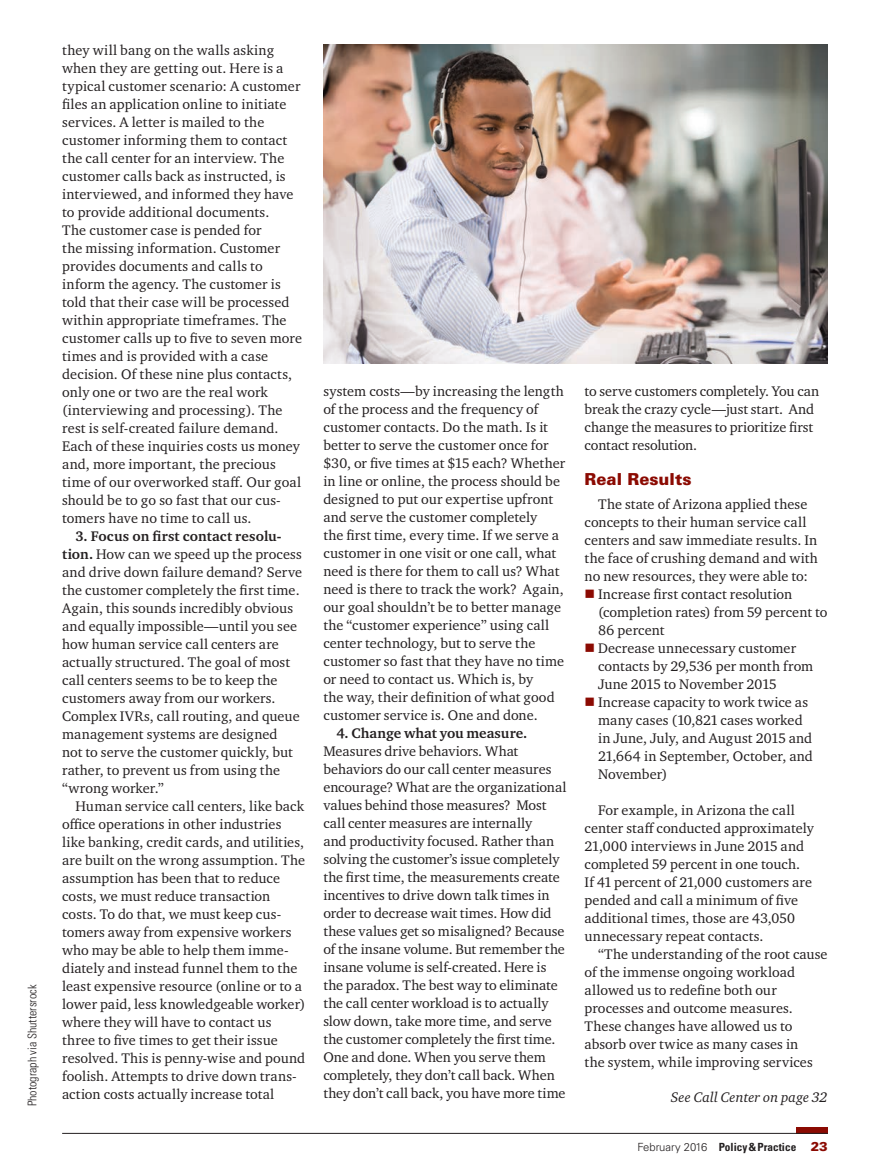
<style>
.page{position:relative;width:890px;height:1173px;background:#fff}
.page>*{position:absolute;margin:0;border:0;box-sizing:border-box;transform-origin:0 0}
.t1{font:900 16.5px "Univers LT Std";color:#8b0a02}
.t2{font:14.25px/18px "Charter ITC Pro";letter-spacing:.005em;color:#231f20}
.t3{font:700 14.25px "Charter ITC Pro";color:#231f20}
.t4{font:italic 14.25px "Charter ITC Pro";letter-spacing:.005em;color:#231f20}
.t5{font:300 condensed 12px "Univers LT Std";color:#231f20}
.t6{font:700 condensed 11.25px "Univers LT Std";color:#231f20}
.s1{font-weight:700}
.s2{font-weight:300;font-stretch:normal}
.s3{font-weight:900;font-stretch:normal;font-size:12.75px;color:#8b0a02}
</style>
<div class="page">
<div style="left:796px;top:1127px;width:31px;height:6px;background:#8b0a02"></div>
<hr style="left:62px;top:1133px;width:765px;height:1px;background:#231f20">
<img style="left:323px;top:44px;width:504px;height:320px">
<p class="t5" style="left:25px;top:1106px;width:123px;rotate:-90deg">Photograph via Shuttersrock</p>
<p class="t2" style="left:62px;top:40px;width:241px">they will bang on the walls asking when they are getting out. Here is a typical customer scenario: A customer files an application online to initiate services. A letter is mailed to the customer informing them to contact the call center for an interview. The customer calls back as instructed, is interviewed, and informed they have to provide additional documents.<br>The customer case is pended for<br>the missing information. Customer provides documents and calls to inform the agency. The customer is told that their case will be processed within appropriate timeframes. The customer calls up to five to seven more times and is provided with a case decision. Of these nine plus contacts, only one or two are the real work (interviewing and processing). The rest is self-created failure demand.<br>Each of these inquiries costs us money and, more important, the precious time of our overworked staff. Our goal should be to go so fast that our cus&shy;tomers have no time to call us.</p>
<p class="t2" style="left:62px;top:526px;width:241px;text-indent:14px"><span class="s1">3. Focus on first contact resolu&shy;tion.</span> How can we speed up the process and drive down failure demand? Serve the customer completely the first time.<br>Again, this sounds incredibly obvious and equally impossible—until you see how human service call centers are actually structured. The goal of most call centers seems to be to keep the customers away from our workers.<br>Complex IVRs, call routing, and queue management systems are designed<br>not to serve the customer quickly, but rather, to prevent us from using the “wrong worker.”</p>
<p class="t2" style="left:62px;top:796px;width:245px;text-indent:13px">Human service call centers, like back office operations in other industries like banking, credit cards, and utilities, are built on the wrong assumption. The assumption has been that to reduce costs, we must reduce transaction costs. To do that, we must keep cus&shy;tomers away from expensive workers who may be able to help them imme&shy;diately and instead funnel them to the least expensive resource (online or to a lower paid, less knowledgeable worker) where they will have to contact us three to five times to get their issue resolved. This is penny-wise and pound foolish. Attempts to drive down trans&shy;action costs actually increase total</p>
<p class="t2" style="left:323px;top:382px;width:243px">system costs—by increasing the length of the process and the frequency of customer contacts. Do the math. Is it better to serve the customer once for $30, or five times at $15 each? Whether in line or online, the process should be designed to put our expertise upfront and serve the customer completely<br>the first time, every time. If we serve a customer in one visit or one call, what need is there for them to call us? What need is there to track the work? Again, our goal shouldn’t be to better manage the “customer experience” using call center technology, but to serve the customer so fast that they have no time or need to contact us. Which is, by<br>the way, their definition of what good customer service is. One and done.</p>
<p class="t3" style="left:337px;top:724px;width:192px">4. Change what you measure.</p>
<p class="t2" style="left:323px;top:742px;width:244px">Measures drive behaviors. What behaviors do our call center measures encourage? What are the organizational values behind those measures? Most call center measures are internally<br>and productivity focused. Rather than solving the customer’s issue completely the first time, the measurements create incentives to drive down talk times in order to decrease wait times. How did these values get so misaligned? Because of the insane volume. But remember the insane volume is self-created. Here is the paradox. The best way to eliminate the call center workload is to actually slow down, take more time, and serve the customer completely the first time.<br>One and done. When you serve them completely, they don’t call back. When they don’t call back, you have more time</p>
<p class="t2" style="left:584px;top:382px;width:236px">to serve customers completely. You can break the crazy cycle—just start. And change the measures to prioritize first contact resolution.</p>
<p class="t1" style="left:584px;top:469px;width:108px">Real Results</p>
<p class="t2" style="left:598px;top:494px;width:211px">The state of Arizona applied these</p>
<p class="t2" style="left:584px;top:512px;width:223px">concepts to their human service call</p>
<p class="t2" style="left:584px;top:530px;width:234px">centers and saw immediate results. In</p>
<p class="t2" style="left:584px;top:548px;width:235px">the face of crushing demand and with</p>
<p class="t2" style="left:584px;top:566px;width:225px">no new resources, they were able to:</p>
<p class="t2" style="left:598px;top:584px;width:196px">Increase first contact resolution</p>
<p class="t2" style="left:598px;top:602px;width:231px">(completion rates) from 59 percent to</p>
<p class="t2" style="left:598px;top:620px;width:68px">86 percent</p>
<p class="t2" style="left:598px;top:638px;width:199px">Decrease unnecessary customer</p>
<p class="t2" style="left:598px;top:656px;width:216px">contacts by 29,536 per month from</p>
<p class="t2" style="left:598px;top:674px;width:180px">June 2015 to November 2015</p>
<p class="t2" style="left:598px;top:692px;width:211px">Increase capacity to work twice as</p>
<p class="t2" style="left:598px;top:710px;width:206px">many cases (10,821 cases worked</p>
<p class="t2" style="left:598px;top:728px;width:216px">in June, July, and August 2015 and</p>
<p class="t2" style="left:598px;top:746px;width:216px">21,664 in September, October, and</p>
<p class="t2" style="left:598px;top:764px;width:71px">November)</p>
<p class="t2" style="left:584px;top:800px;width:231px;text-indent:13px">For example, in Arizona the call center staff conducted approximately 21,000 interviews in June 2015 and completed 59 percent in one touch.<br>If 41 percent of 21,000 customers are pended and call a minimum of five additional times, those are 43,050 unnecessary repeat contacts.</p>
<p class="t2" style="left:584px;top:944px;width:244px;text-indent:13px">“The understanding of the root cause of the immense ongoing workload allowed us to redefine both our processes and outcome measures.<br>These changes have allowed us to absorb over twice as many cases in<br>the system, while improving services</p>
<p class="t4" style="left:670px;top:1088px;width:158px">See Call Center on page 32</p>
<p class="t6" style="left:637px;top:1140px;width:192px"><span class="s2">February 2016</span> Policy &amp; Practice <span class="s3">23</span></p>
</div>
